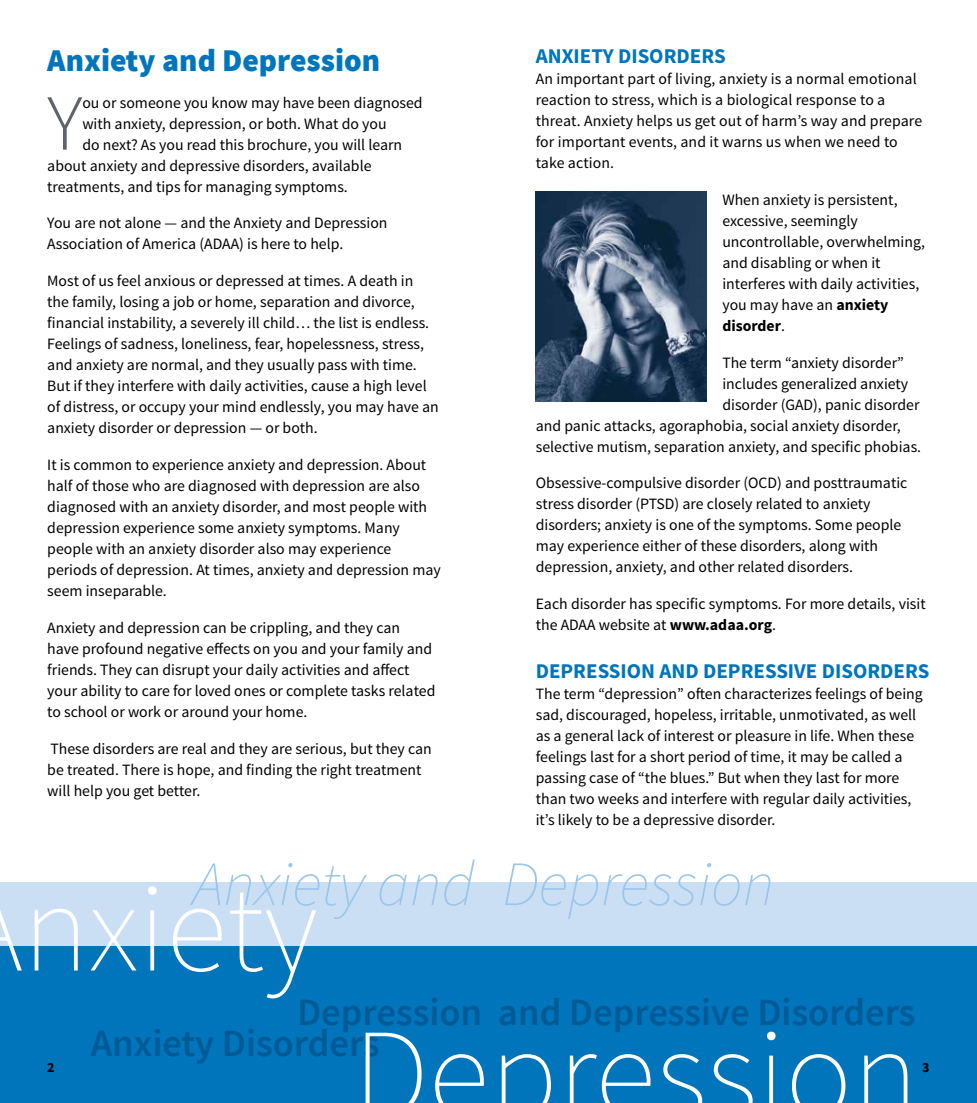
<style>
.page{position:relative;width:977px;height:1103px;background:#fff}
.page>*{position:absolute;margin:0;border:0;box-sizing:border-box;transform-origin:0 0}
.t1{font:200 126px "Source Sans Pro";color:#fff}
.intro_paragraph{font:300 79.45px "Source Sans Pro";color:#5f636a}
.t2{font:italic 200 63px "Source Sans Pro";color:#9ac6ea}
.t3{font:600 38.5px/30.3px "Source Sans Pro";color:#005a96}
.sub_2{font:900 31.5px "Source Sans Pro";color:#0075bc}
.sub_1{font:700 21px "Source Sans Pro";color:#0075bc}
.intro_paragraph-2{font:15.75px/21px "Source Sans Pro";color:#000}
.t4{font:700 14px "Source Sans Pro";color:#000}
.s1{font-weight:700}
</style>
<div class="page">
<div style="left:0;top:945px;width:488px;height:157px;background:#0075bc"></div>
<div style="left:488px;top:945px;width:488px;height:157px;background:#0075bc"></div>
<div style="left:0;top:882px;width:488px;height:63px;background:#cbdff4"></div>
<div style="left:488px;top:882px;width:488px;height:63px;background:#cbdff4"></div>
<img style="left:536px;top:192px;width:170px;height:209px">
<p class="sub_2" style="left:47px;top:40px;width:334px">Anxiety and Depression</p>
<p class="intro_paragraph" style="left:47px;top:75px;width:36px">Y</p>
<p class="intro_paragraph-2" style="left:82px;top:92px;width:342px">ou or someone you know may have been diagnosed</p>
<p class="intro_paragraph-2" style="left:82px;top:113px;width:306px">with anxiety, depression, or both. What do you</p>
<p class="intro_paragraph-2" style="left:82px;top:134px;width:321px">do next? As you read this brochure, you will learn</p>
<p class="intro_paragraph-2" style="left:47px;top:155px;width:326px">about anxiety and depressive disorders, available</p>
<p class="intro_paragraph-2" style="left:47px;top:176px;width:302px">treatments, and tips for managing symptoms.</p>
<p class="intro_paragraph-2" style="left:47px;top:213px;width:342px">You are not alone — and the Anxiety and Depression<br>Association of America (ADAA) is here to help.</p>
<p class="intro_paragraph-2" style="left:47px;top:271px;width:393px">Most of us feel anxious or depressed at times. A death in the family, losing a job or home, separation and divorce, financial instability, a severely ill child… the list is endless.<br>Feelings of sadness, loneliness, fear, hopelessness, stress, and anxiety are normal, and they usually pass with time.<br>But if they interfere with daily activities, cause a high level of distress, or occupy your mind endlessly, you may have an anxiety disorder or depression — or both.</p>
<p class="intro_paragraph-2" style="left:47px;top:454px;width:395px">It is common to experience anxiety and depression. About half of those who are diagnosed with depression are also diagnosed with an anxiety disorder, and most people with depression experience some anxiety symptoms. Many people with an anxiety disorder also may experience periods of depression. At times, anxiety and depression may seem inseparable.</p>
<p class="intro_paragraph-2" style="left:47px;top:617px;width:389px">Anxiety and depression can be crippling, and they can have profound negative effects on you and your family and friends. They can disrupt your daily activities and affect your ability to care for loved ones or complete tasks related to school or work or around your home.</p>
<p class="intro_paragraph-2" style="left:47px;top:738px;width:386px">These disorders are real and they are serious, but they can be treated. There is hope, and finding the right treatment will help you get better.</p>
<p class="sub_1" style="left:536px;top:43px;width:191px">ANXIETY DISORDERS</p>
<p class="intro_paragraph-2" style="left:536px;top:69px;width:388px">An important part of living, anxiety is a normal emotional reaction to stress, which is a biological response to a threat. Anxiety helps us get out of harm’s way and prepare for important events, and it warns us when we need to take action.</p>
<p class="intro_paragraph-2" style="left:722px;top:189px;width:204px">When anxiety is persistent, excessive, seemingly uncontrollable, overwhelming, and disabling or when it interferes with daily activities, you may have an <span class="s1">anxiety disorder</span>.</p>
<p class="intro_paragraph-2" style="left:722px;top:352px;width:183px">The term “anxiety disorder”</p>
<p class="intro_paragraph-2" style="left:722px;top:373px;width:187px">includes generalized anxiety</p>
<p class="intro_paragraph-2" style="left:722px;top:394px;width:199px">disorder (GAD), panic disorder</p>
<p class="intro_paragraph-2" style="left:536px;top:415px;width:366px">and panic attacks, agoraphobia, social anxiety disorder,</p>
<p class="intro_paragraph-2" style="left:536px;top:436px;width:387px">selective mutism, separation anxiety, and specific phobias.</p>
<p class="intro_paragraph-2" style="left:536px;top:473px;width:373px">Obsessive-compulsive disorder (OCD) and posttraumatic stress disorder (PTSD) are closely related to anxiety disorders; anxiety is one of the symptoms. Some people may experience either of these disorders, along with depression, anxiety, and other related disorders.</p>
<p class="intro_paragraph-2" style="left:536px;top:593px;width:391px">Each disorder has specific symptoms. For more details, visit the ADAA website at <span class="s1">www.adaa.org</span>.</p>
<p class="sub_1" style="left:536px;top:658px;width:395px">DEPRESSION AND DEPRESSIVE DISORDERS</p>
<p class="intro_paragraph-2" style="left:536px;top:684px;width:388px">The term “depression” often characterizes feelings of being sad, discouraged, hopeless, irritable, unmotivated, as well as a general lack of interest or pleasure in life. When these feelings last for a short period of time, it may be called a passing case of “the blues.” But when they last for more than two weeks and interfere with regular daily activities, it’s likely to be a depressive disorder.</p>
<p class="t2" style="left:193px;top:846px;width:583px">Anxiety and Depression</p>
<p class="t1" style="left:23px;top:852px;width:297px">nxiety</p>
<p class="t3" style="left:91px;top:998px;width:825px;text-indent:207px">Depression and Depressive Disorders<br>Anxiety Disorders</p>
<p class="t1" style="left:353px;top:998px;width:566px">Depression</p>
<p class="t4" style="left:47px;top:1058px;width:9px">2</p>
<p class="t4" style="left:922px;top:1058px;width:9px">3</p>
</div>
